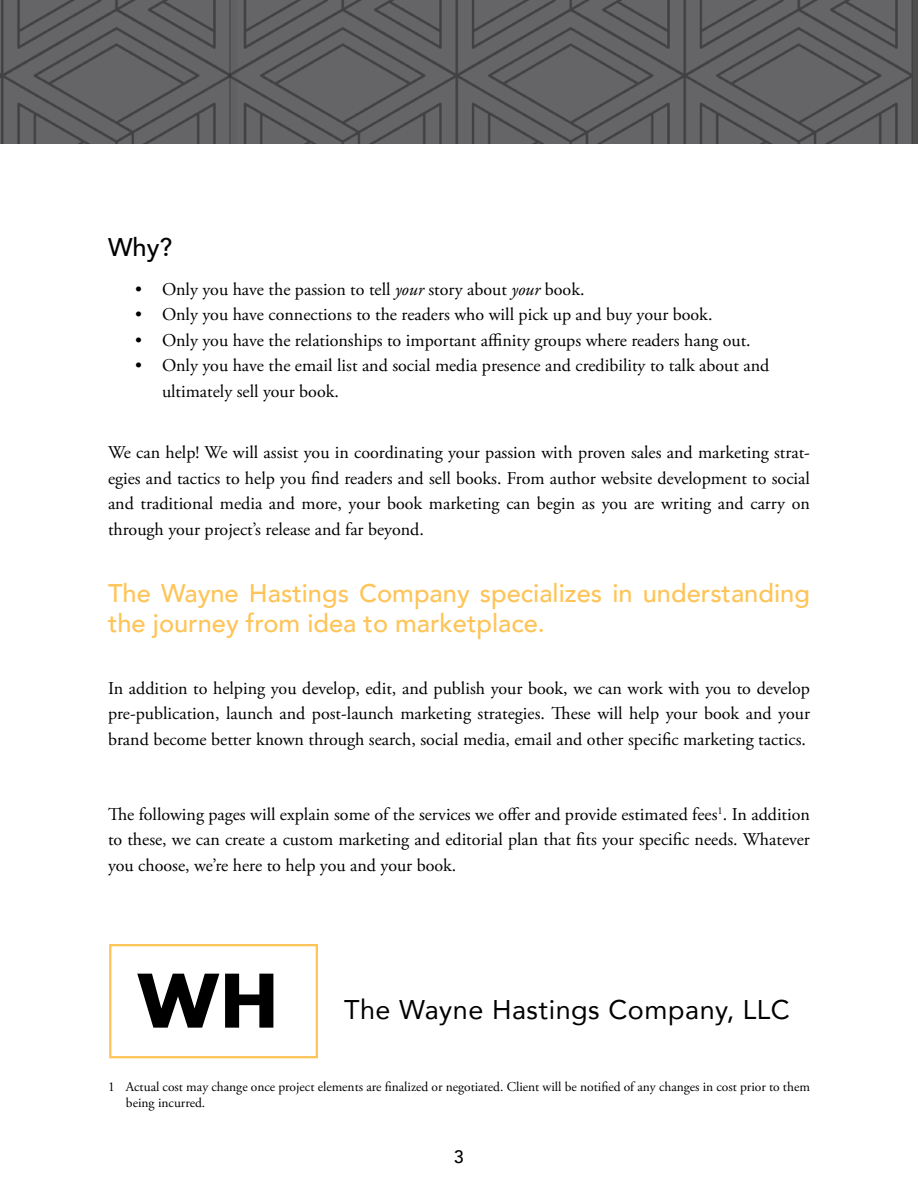
<style>
.page{position:relative;width:918px;height:1188px;background:#fff}
.page>*{position:absolute;margin:0;border:0;box-sizing:border-box;transform-origin:0 0}
.t1{font:700 81px "Aharoni";color:#000}
.t2{font:27px "Avenir";letter-spacing:.02em;color:#000}
.t3{font:500 25.5px/30.6px "Avenir";color:#fec457}
.t4{font:500 25.5px "Avenir";color:#000}
.t5{font:18px/25.5px "Adobe Garamond Pro";color:#000;text-align:justify}
.t6{font:500 18px "Avenir";color:#000}
.t7{font:13.5px/16.2px "Adobe Garamond Pro";color:#000}
.s1{font-style:italic}
</style>
<div class="page">
<img style="left:236px;top:0;width:677px;height:144px">
<div style="left:0;top:0;width:236px;height:144px;background:#616163"></div>
<img style="left:0;top:0;width:231px;height:144px">
<div style="left:109px;top:944px;width:209px;height:114px;border:2px solid #fec457"></div>
<h3 class="t4" style="left:108px;top:225px;width:66px">Why?</h3>
<p class="t5" style="left:135px;top:277px;width:451px">• Only you have the passion to tell <span class="s1">your</span> story about <span class="s1">your</span> book.</p>
<p class="t5" style="left:135px;top:303px;width:579px">• Only you have connections to the readers who will pick up and buy your book.</p>
<p class="t5" style="left:135px;top:328px;width:617px">• Only you have the relationships to important affinity groups where readers hang out.</p>
<p class="t5" style="left:162px;top:354px;width:609px;text-indent:-27px">• Only you have the email list and social media presence and credibility to talk about and ultimately sell your book.</p>
<p class="t5" style="left:108px;top:441px;width:704px">We can help! We will assist you in coordinating your passion with proven sales and marketing strat&shy;egies and tactics to help you find readers and sell books. From author website development to social and traditional media and more, your book marketing can begin as you are writing and carry on through your project’s release and far beyond.</p>
<h3 class="t3" style="left:108px;top:576px;width:703px">The Wayne Hastings Company specializes in understanding the journey from idea to marketplace.</h3>
<p class="t5" style="left:108px;top:676px;width:704px">In addition to helping you develop, edit, and publish your book, we can work with you to develop pre-publication, launch and post-launch marketing strategies. These will help your book and your brand become better known through search, social media, email and other specific marketing tactics.</p>
<p class="t5" style="left:108px;top:802px;width:703px">The following pages will explain some of the services we offer and provide estimated fees<sup>1</sup>. In addition to these, we can create a custom marketing and editorial plan that fits your specific needs. Whatever you choose, we’re here to help you and your book.</p>
<h1 class="t1" style="left:137px;top:951px;width:143px">WH</h1>
<h2 class="t2" style="left:344px;top:988px;width:447px">The Wayne Hastings Company, LLC</h2>
<p class="t7" style="left:126px;top:1079px;width:686px;text-indent:-18px">1 Actual cost may change once project elements are finalized or negotiated. Client will be notified of any changes in cost prior to them being incurred.</p>
<p class="t6" style="left:454px;top:1141px;width:12px">3</p>
</div>
